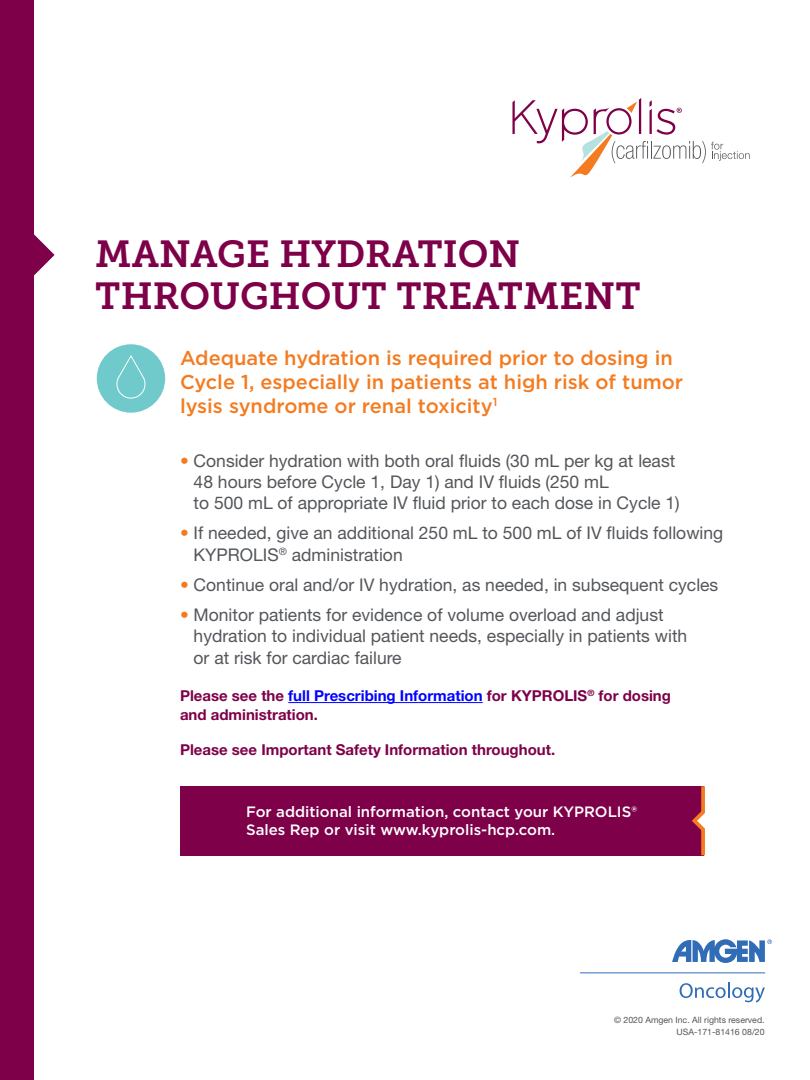
<style>
.page{position:relative;width:810px;height:1080px;background:#fff}
.page>*{position:absolute;margin:0;border:0;box-sizing:border-box;transform-origin:0 0}
.t1{font:37.5px/41.2px "Museo Slab 700";color:#7d0049}
.t2{font:500 20px/24px "Gotham";color:#f47b20}
.t3{font:17.5px/21.2px "Helvetica Neue LT Std";color:#53565a}
.ISI_HEads{font:700 15px/18.8px "Helvetica Neue LT Std";color:#7d0049}
.t4{font:500 15px/18px "Gotham";color:#fff}
.t5{font:8.75px/12.5px "Helvetica Neue LT Std";color:#53565a;text-align:right}
.s1{color:#f47b20}
.s2{color:#0203ff}
</style>
<div class="page">
<svg style="left:680px;top:983px;width:85px;height:19px"></svg>
<svg style="left:672px;top:939px;width:100px;height:24px"></svg>
<hr style="left:580px;top:973px;width:185px;height:1px;background:#306db6">
<div style="left:97px;top:344px;width:68px;height:69px;background:#70cacb;border-radius:50%"></div>
<hr style="left:288px;top:702px;width:195px;height:1px;background:#0203ff">
<svg style="left:116px;top:355px;width:30px;height:44px"></svg>
<div style="left:180px;top:786px;width:523px;height:69px;background:#7d0049"></div>
<svg style="left:512px;top:98px;width:238px;height:80px"></svg>
<svg style="left:689px;top:786px;width:16px;height:70px"></svg>
<div style="left:0;top:0;width:34px;height:1080px;background:#7d0049"></div>
<svg style="left:34px;top:234px;width:21px;height:42px"></svg>
<p class="t1" style="left:95px;top:234px;width:547px">MANAGE HYDRATION<br>THROUGHOUT TREATMENT</p>
<h2 class="t2" style="left:180px;top:346px;width:505px">Adequate hydration is required prior to dosing in<br>Cycle 1, especially in patients at high risk of tumor lysis syndrome or renal toxicity<sup>1</sup></h2>
<h2 class="t3" style="left:194px;top:450px;width:488px;text-indent:-14px"><span class="s1">•</span> Consider hydration with both oral fluids (30 mL per kg at least<br>48 hours before Cycle 1, Day 1) and IV fluids (250 mL<br>to 500 mL of appropriate IV fluid prior to each dose in Cycle 1)</h2>
<h2 class="t3" style="left:194px;top:522px;width:531px;text-indent:-14px"><span class="s1">•</span> If needed, give an additional 250 mL to 500 mL of IV fluids following<br>KYPROLIS<sup>®</sup> administration</h2>
<h2 class="t3" style="left:180px;top:574px;width:540px"><span class="s1">•</span> Continue oral and/or IV hydration, as needed, in subsequent cycles</h2>
<h2 class="t3" style="left:194px;top:604px;width:495px;text-indent:-14px"><span class="s1">•</span> Monitor patients for evidence of volume overload and adjust hydration to individual patient needs, especially in patients with or at risk for cardiac failure</h2>
<p class="ISI_HEads" style="left:180px;top:686px;width:493px">Please see the <span class="s2">full Prescribing Information</span> for KYPROLIS<sup>®</sup> for dosing and administration.</p>
<p class="ISI_HEads" style="left:180px;top:740px;width:377px">Please see Important Safety Information throughout.</p>
<p class="t4" style="left:246px;top:803px;width:393px">For additional information, contact your KYPROLIS®<br>Sales Rep or visit www.kyprolis-hcp.com.</p>
<h2 class="t5" style="left:614px;top:1013px;width:152px">© 2020 Amgen Inc. All rights reserved.<br>USA-171-81416 08/20</h2>
</div>
